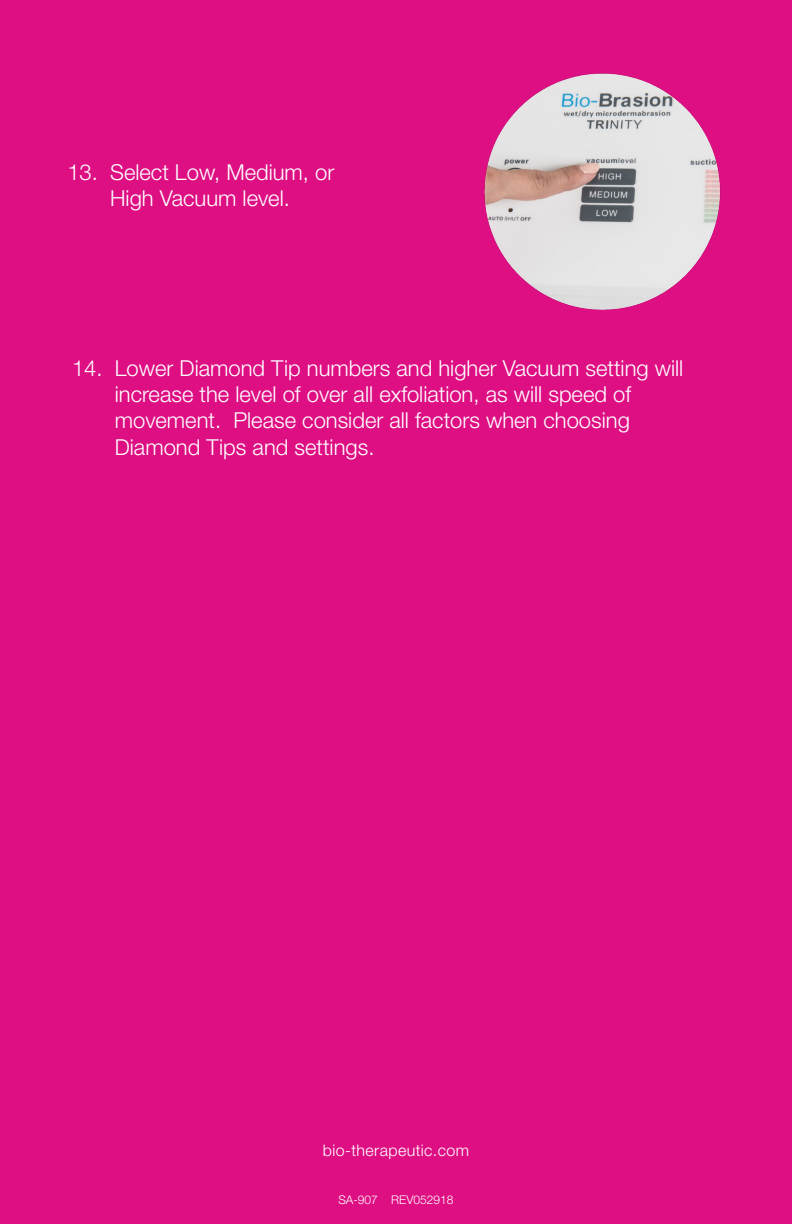
<style>
.page{position:relative;width:792px;height:1224px;background:#de0e83}
.page>*{position:absolute;margin:0;border:0;box-sizing:border-box;transform-origin:0 0}
.t1{font:300 22px/26.4px "Helvetica Neue LT Std";color:#fff;text-align:center}
.t2{font:300 16px "Helvetica Neue LT Std";letter-spacing:.025em;color:#fff}
.t3{font:300 12px "Helvetica Neue LT Std";color:#fff}
</style>
<div class="page">
<img style="left:484px;top:73px;width:237px;height:237px">
<p class="t1" style="left:67px;top:158px;width:268px">13. Select Low, Medium, or<br>High Vacuum level.</p>
<p class="t1" style="left:115px;top:354px;width:570px;text-align:left;text-indent:-43px">14. Lower Diamond Tip numbers and higher Vacuum setting will increase the level of over all exfoliation, as will speed of movement. Please consider all factors when choosing Diamond Tips and settings.</p>
<p class="t2" style="left:323px;top:1141px;width:148px">bio-therapeutic.com</p>
<p class="t3" style="left:338px;top:1193px;width:117px">SA-907 REV052918</p>
</div>
